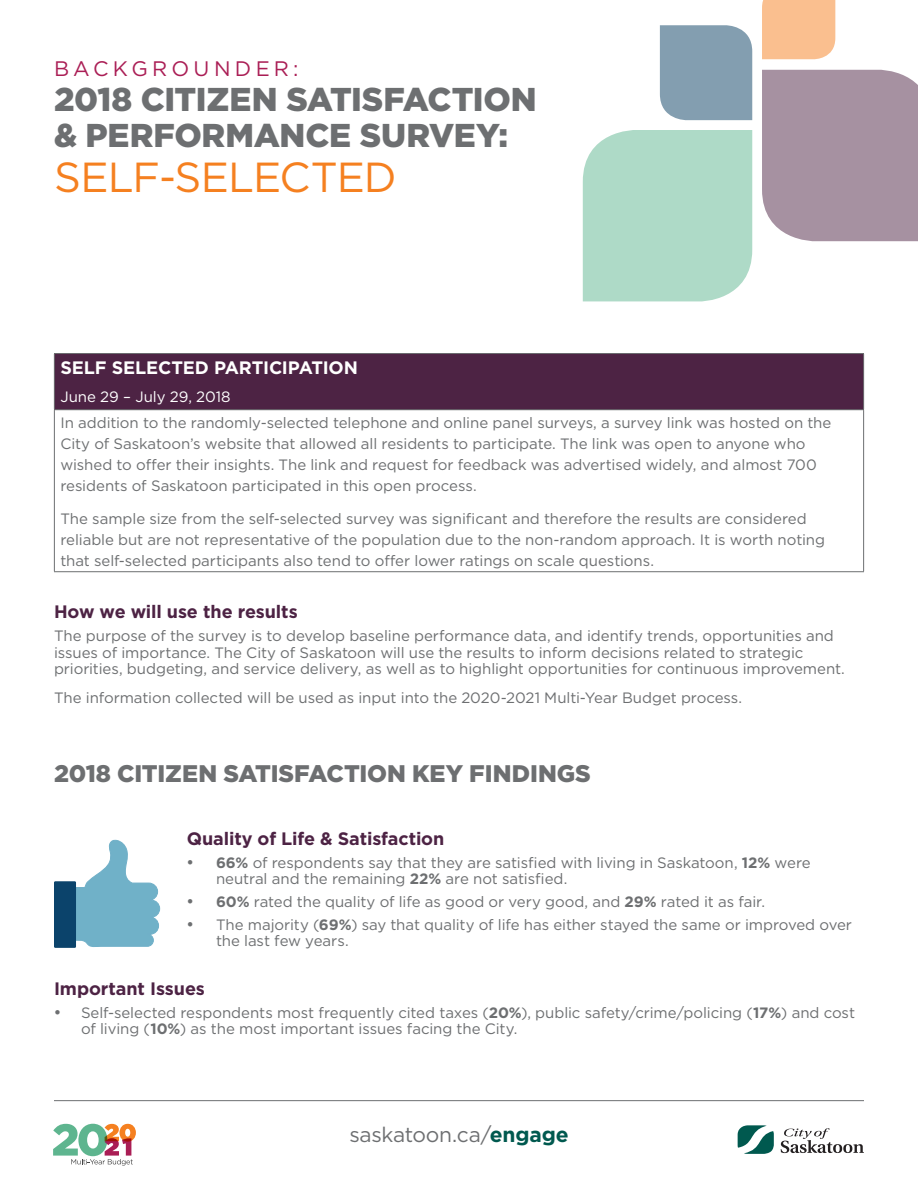
<style>
.page{position:relative;width:918px;height:1188px;background:#fff}
.page>*{position:absolute;margin:0;border:0;box-sizing:border-box;transform-origin:0 0}
.t1{font:42px "Gotham";letter-spacing:-.02em;color:#f58020}
.t2{font:900 33px/35.5px "Gotham";letter-spacing:-.01em;color:#6d6f71}
.t3{font:900 24px "Gotham";letter-spacing:-.005em;color:#6d6f71}
.t4{font:21px "Gotham";letter-spacing:-.015em;color:#6d6f71}
.t5{font:21px "Gotham";letter-spacing:.2em;color:#aa1e55}
.t6{font:700 18px "Gotham";letter-spacing:-.005em;color:#4d2344}
.t7{font:700 18px "Gotham";letter-spacing:-.01em;color:#fff}
.t8{font:15px/21px "Gotham";letter-spacing:-.005em;color:#6d6f71}
.t9{font:15px "Gotham";color:#fff}
.s1{font-weight:700}
.s2{font-weight:700;color:#00594f}
</style>
<div class="page">
<div style="left:54px;top:354px;width:810px;height:56px;background:#4d2344"></div>
<hr style="left:54px;top:410px;width:1px;height:161px;background:#6d6f71">
<hr style="left:863px;top:410px;width:1px;height:161px;background:#6d6f71">
<hr style="left:54px;top:571px;width:810px;height:1px;background:#6d6f71">
<hr style="left:54px;top:353px;width:810px;height:1px;background:#6d6f71">
<hr style="left:54px;top:409px;width:810px;height:1px;background:#6d6f71">
<hr style="left:54px;top:354px;width:1px;height:55px;background:#6d6f71">
<hr style="left:863px;top:354px;width:1px;height:55px;background:#6d6f71">
<svg style="left:738px;top:1125px;width:36px;height:29px"></svg>
<svg style="left:781px;top:1128px;width:83px;height:25px"></svg>
<hr style="left:54px;top:1100px;width:810px;height:1px;background:#6d6f71">
<div style="left:762px;top:70px;width:156px;height:171px;background:#a691a1"></div>
<div style="left:583px;top:130px;width:169px;height:171px;background:#aedac7"></div>
<div style="left:660px;top:25px;width:92px;height:95px;background:#839eb0"></div>
<div style="left:762px;top:0;width:73px;height:59px;background:#fabf8f"></div>
<svg style="left:76px;top:839px;width:84px;height:108px"></svg>
<div style="left:54px;top:881px;width:22px;height:67px;background:#0b436b"></div>
<svg style="left:53px;top:1124px;width:83px;height:42px"></svg>
<p class="t5" style="left:54px;top:55px;width:246px">BACKGROUNDER:</p>
<p class="t2" style="left:54px;top:81px;width:484px">2018 CITIZEN SATISFACTION &amp; PERFORMANCE SURVEY:</p>
<p class="t1" style="left:54px;top:150px;width:344px">SELF-SELECTED</p>
<p class="t7" style="left:60px;top:356px;width:299px">SELF SELECTED PARTICIPATION</p>
<p class="t9" style="left:60px;top:387px;width:172px">June 29 – July 29, 2018</p>
<p class="t8" style="left:60px;top:412px;width:773px">In addition to the randomly-selected telephone and online panel surveys, a survey link was hosted on the City of Saskatoon’s website that allowed all residents to participate. The link was open to anyone who wished to offer their insights. The link and request for feedback was advertised widely, and almost 700 residents of Saskatoon participated in this open process.</p>
<p class="t8" style="left:60px;top:508px;width:766px">The sample size from the self-selected survey was significant and therefore the results are considered reliable but are not representative of the population due to the non-random approach. It is worth noting that self-selected participants also tend to offer lower ratings on scale questions.</p>
<p class="t6" style="left:54px;top:600px;width:245px">How we will use the results</p>
<p class="t8" style="left:54px;top:628px;width:792px;line-height:16.2px">The purpose of the survey is to develop baseline performance data, and identify trends, opportunities and issues of importance. The City of Saskatoon will use the results to inform decisions related to strategic priorities, budgeting, and service delivery, as well as to highlight opportunities for continuous improvement.</p>
<p class="t8" style="left:54px;top:687px;width:690px">The information collected will be used as input into the 2020-2021 Multi-Year Budget process.</p>
<p class="t3" style="left:54px;top:757px;width:538px">2018 CITIZEN SATISFACTION KEY FINDINGS</p>
<p class="t6" style="left:187px;top:827px;width:259px">Quality of Life &amp; Satisfaction</p>
<p class="t8" style="left:216px;top:854px;width:596px;line-height:16.2px;text-indent:-29px">• <span class="s1">66%</span> of respondents say that they are satisfied with living in Saskatoon, <span class="s1">12%</span> were neutral and the remaining <span class="s1">22%</span> are not satisfied.</p>
<p class="t8" style="left:187px;top:891px;width:580px">• <span class="s1">60%</span> rated the quality of life as good or very good, and <span class="s1">29%</span> rated it as fair.</p>
<p class="t8" style="left:216px;top:916px;width:638px;line-height:16.2px;text-indent:-29px">• The majority (<span class="s1">69%</span>) say that quality of life has either stayed the same or improved over the last few years.</p>
<p class="t6" style="left:54px;top:977px;width:152px">Important Issues</p>
<p class="t8" style="left:81px;top:1004px;width:776px;line-height:16.2px;text-indent:-27px">• Self-selected respondents most frequently cited taxes (<span class="s1">20%</span>), public safety/crime/policing (<span class="s1">17%</span>) and cost of living (<span class="s1">10%</span>) as the most important issues facing the City.</p>
<p class="t4" style="left:349px;top:1121px;width:221px">saskatoon.ca/<span class="s2">engage</span></p>
</div>
